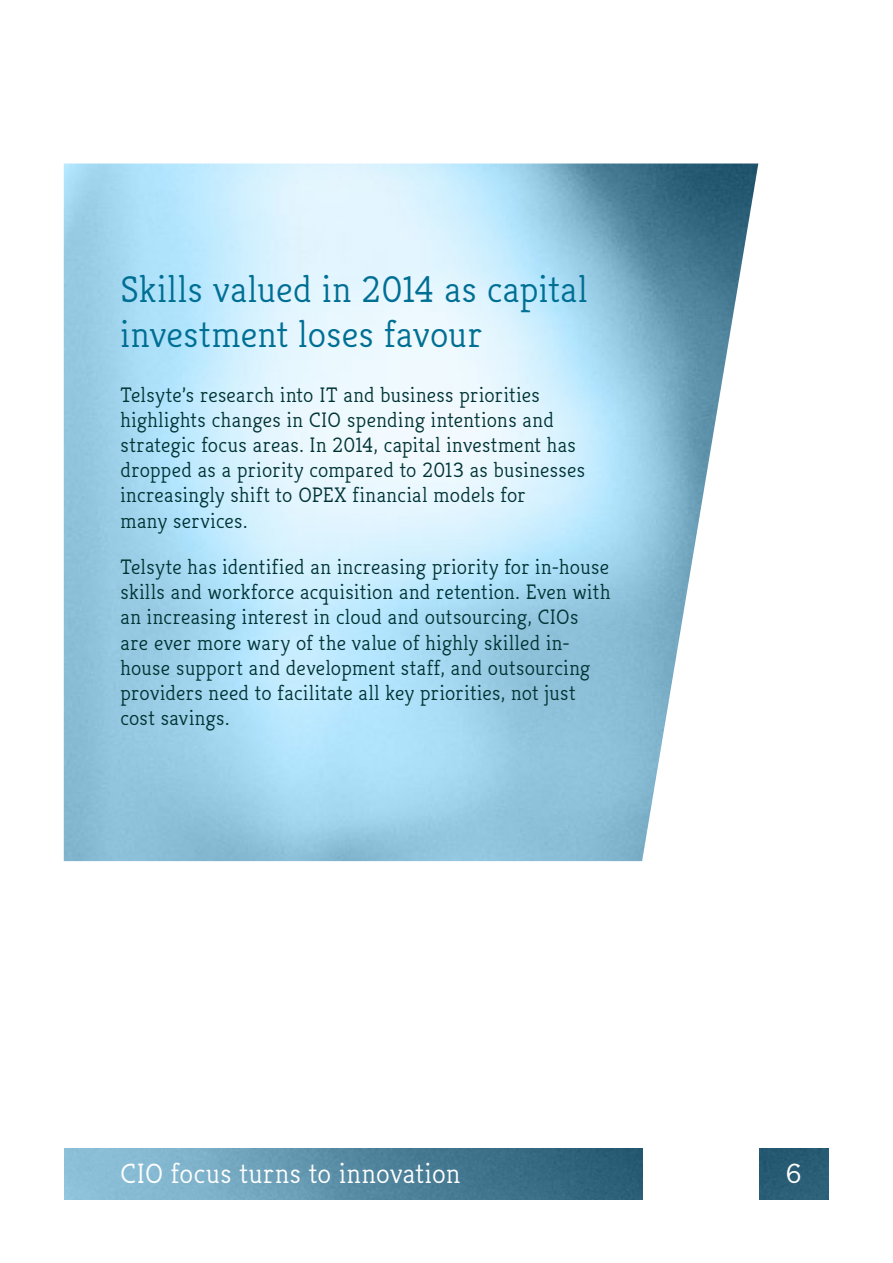
<style>
.page{position:relative;width:893px;height:1263px;background:#fff}
.page>*{position:absolute;margin:0;border:0;box-sizing:border-box;transform-origin:0 0}
.t1{font:300 37.5px/45px "Kreon";letter-spacing:.01em;color:#006f94}
.t2{font:300 28.05px "Kreon";letter-spacing:.02em;color:#fff}
.t3{font:300 21px/25.2px "Kreon";letter-spacing:.015em;color:#033}
</style>
<div class="page">
<div style="left:760px;top:1148px;width:68px;height:51px;background:#285c75"></div>
<img style="left:65px;top:1148px;width:577px;height:51px">
<img style="left:64px;top:163px;width:694px;height:698px">
<h1 class="t1" style="left:120px;top:267px;width:469px">Skills valued in 2014 as capital investment loses favour</h1>
<p class="t3" style="left:120px;top:382px;width:466px">Telsyte’s research into IT and business priorities highlights changes in CIO spending intentions and strategic focus areas. In 2014, capital investment has dropped as a priority compared to 2013 as businesses increasingly shift to OPEX financial models for<br>many services.</p>
<p class="t3" style="left:120px;top:555px;width:491px">Telsyte has identified an increasing priority for in-house skills and workforce acquisition and retention. Even with an increasing interest in cloud and outsourcing, CIOs are ever more wary of the value of highly skilled in&shy;house support and development staff, and outsourcing providers need to facilitate all key priorities, not just cost savings.</p>
<h2 class="t2" style="left:120px;top:1157px;width:341px">CIO focus turns to innovation</h2>
<h2 class="t2" style="left:786px;top:1157px;width:17px">6</h2>
</div>
